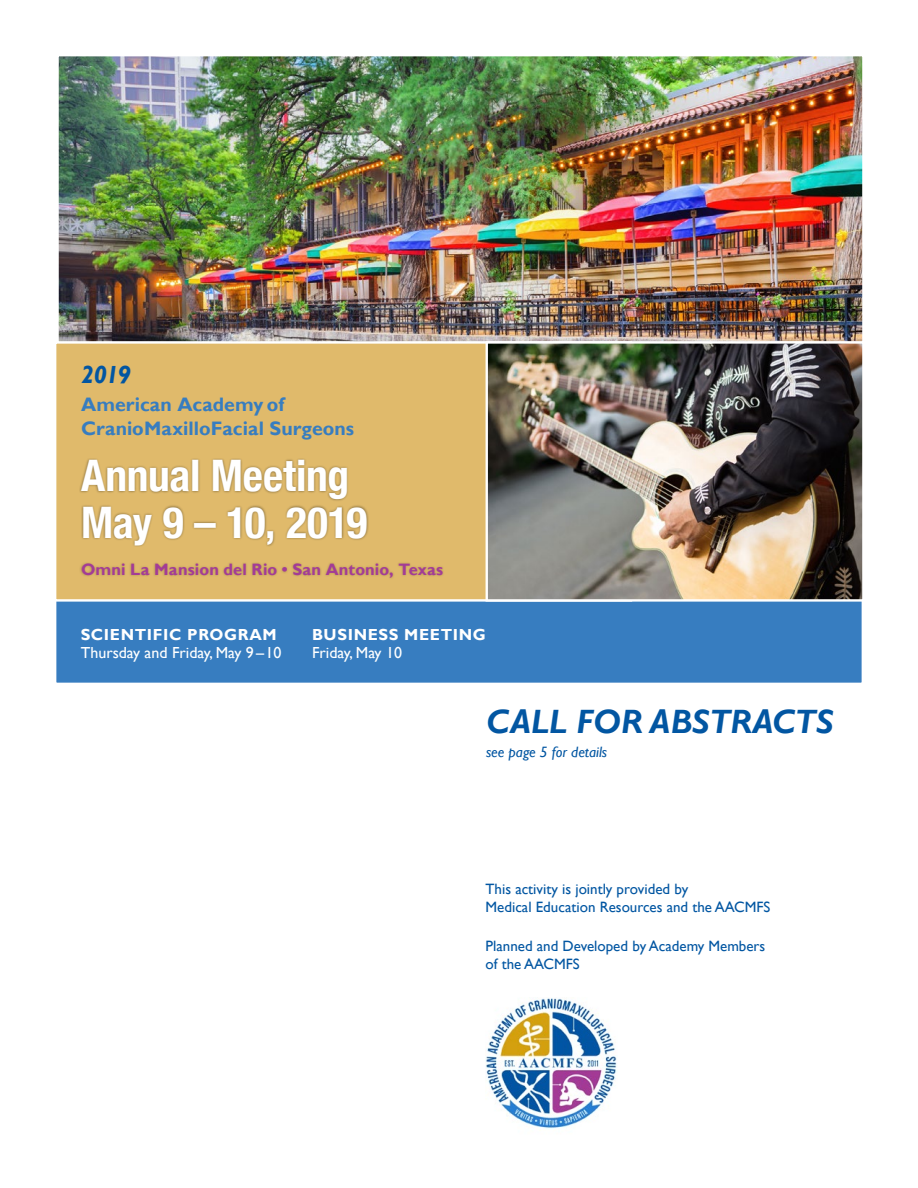
<style>
.page{position:relative;width:918px;height:1188px;background:#fff}
.page>*{position:absolute;margin:0;border:0;box-sizing:border-box;transform-origin:0 0}
.t1{font:700 condensed 43.5px "Helvetica Neue";letter-spacing:-.005em;color:#fff}
.Subhead{font:italic 700 33.75px "Gill Sans";color:#0256a2}
.t2{font:italic 700 24.75px "Gill Sans";color:#0256a2}
.t3{font:700 19.5px/23.4px "Gill Sans";letter-spacing:.005em;color:#377dc0}
.t4{font:700 16.5px "Gill Sans";letter-spacing:.005em;color:#a33c96}
.t5{font:16.05px "Gill Sans";color:#fff}
.t6{font:700 16.05px "Gill Sans";letter-spacing:.04em;color:#fff}
.t7{font:15px/18px "Gill Sans";color:#0256a2}
.t8{font:italic 15px "Gill Sans";color:#0256a2}
</style>
<div class="page">
<img style="left:59px;top:57px;width:803px;height:284px">
<div style="left:54px;top:599px;width:810px;height:86px;background:#377dc0;border:2px solid #fff"></div>
<div style="left:54px;top:341px;width:578px;height:261px;background:#e0ba6b;border:2px solid #fff"></div>
<img style="left:489px;top:344px;width:373px;height:255px">
<div style="left:486px;top:341px;width:379px;height:261px;border:2px solid #fff"></div>
<div style="left:79px;top:458px;width:270px;height:43px;background:#000;opacity:.4"></div>
<div style="left:81px;top:505px;width:288px;height:42px;background:#000;opacity:.4"></div>
<div style="left:79px;top:562px;width:366px;height:18px;background:#000;opacity:.2"></div>
<img style="left:486px;top:998px;width:131px;height:131px">
<p class="t2" style="left:81px;top:360px;width:51px">2019</p>
<p class="t3" style="left:81px;top:394px;width:275px">American Academy of<br>CranioMaxilloFacial Surgeons</p>
<p class="t1" style="left:81px;top:439px;width:270px">Annual Meeting</p>
<p class="t1" style="left:81px;top:486px;width:288px">May 9 – 10, 2019</p>
<p class="t4" style="left:81px;top:559px;width:364px">Omni La Mansion del Rio • San Antonio, Texas</p>
<p class="t6" style="left:81px;top:625px;width:197px">SCIENTIFIC PROGRAM</p>
<p class="t5" style="left:81px;top:643px;width:202px">Thursday and Friday, May 9 – 10</p>
<p class="t6" style="left:312px;top:625px;width:175px">BUSINESS MEETING</p>
<p class="t5" style="left:312px;top:643px;width:91px">Friday, May 10</p>
<p class="Subhead" style="left:486px;top:703px;width:349px">CALL FOR ABSTRACTS</p>
<p class="t8" style="left:486px;top:743px;width:123px">see page 5 for details</p>
<p class="t7" style="left:486px;top:880px;width:286px">This activity is jointly provided by<br>Medical Education Resources and the AACMFS</p>
<p class="t7" style="left:486px;top:937px;width:281px">Planned and Developed by Academy Members of the AACMFS</p>
</div>
